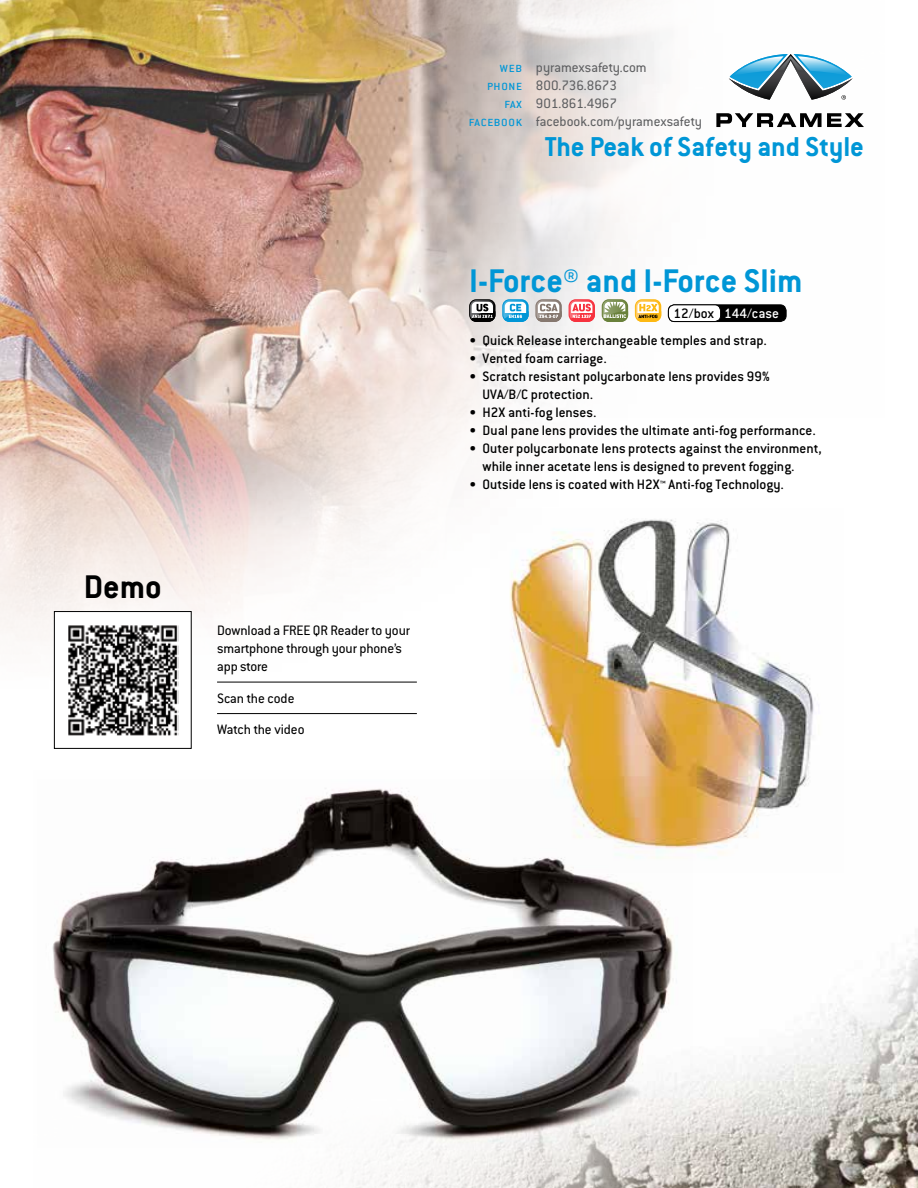
<style>
.page{position:relative;width:918px;height:1188px;background:#fff}
.page>*{position:absolute;margin:0;border:0;box-sizing:border-box;transform-origin:0 0}
.t1{font:700 36px "Conduit ITC Std";color:#0096d6}
.t2{font:700 36px "Conduit ITC Std";color:#000}
.t3{font:700 30px "Conduit ITC Std";color:#0096d6}
.t4{font:500 15px/18px "Conduit ITC Std";color:#000}
.t5{font:15px/18px "Conduit ITC Std";letter-spacing:-.005em;color:#000}
.t6{font:15px "Conduit ITC Std";color:#5f6062}
.t7{font:500 15px "Conduit ITC Std";color:#fff}
.s1{color:#0096d6}
.s2{color:#000}
</style>
<div class="page">
<img style="left:338px;top:943px;width:580px;height:245px">
<img style="left:0;top:0;width:744px;height:709px">
<svg style="left:469px;top:299px;width:27px;height:23px"></svg>
<svg style="left:469px;top:300px;width:27px;height:22px"></svg>
<svg style="left:502px;top:299px;width:27px;height:23px"></svg>
<svg style="left:502px;top:300px;width:27px;height:22px"></svg>
<svg style="left:535px;top:299px;width:27px;height:23px"></svg>
<svg style="left:535px;top:300px;width:27px;height:22px"></svg>
<svg style="left:569px;top:299px;width:26px;height:23px"></svg>
<svg style="left:569px;top:300px;width:26px;height:22px"></svg>
<svg style="left:602px;top:299px;width:26px;height:23px"></svg>
<svg style="left:602px;top:300px;width:26px;height:22px"></svg>
<svg style="left:635px;top:299px;width:26px;height:23px"></svg>
<svg style="left:635px;top:300px;width:26px;height:22px"></svg>
<div style="left:668px;top:305px;width:118px;height:17px;background:#000;border-radius:6px"></div>
<div style="left:668px;top:304px;width:118px;height:18px;border:1px solid #000;border-radius:6px"></div>
<div style="left:668px;top:305px;width:53px;height:17px;background:#fff;border-radius:6px"></div>
<div style="left:668px;top:304px;width:53px;height:18px;border:1px solid #000;border-radius:6px"></div>
<hr style="left:217px;top:682px;width:200px;height:1px;background:#000">
<hr style="left:217px;top:713px;width:200px;height:1px;background:#000">
<div style="left:54px;top:612px;width:137px;height:136px;background:#fff"></div>
<img style="left:68px;top:625px;width:111px;height:111px">
<div style="left:54px;top:611px;width:138px;height:138px;border:1px solid #000"></div>
<img style="left:491px;top:508px;width:323px;height:347px">
<svg style="left:716px;top:113px;width:148px;height:14px"></svg>
<svg style="left:729px;top:54px;width:124px;height:46px"></svg>
<img style="left:52px;top:780px;width:640px;height:368px">
<h1 class="t2" style="left:84px;top:565px;width:79px">Demo</h1>
<p class="t5" style="left:217px;top:621px;width:194px">Download a FREE QR Reader to your smartphone through your phone’s app store</p>
<p class="t5" style="left:217px;top:682px;width:89px;line-height:31.5px">Scan the code<br>Watch the video</p>
<p class="t6" style="left:500px;top:58px;width:149px"><span class="s1">web</span> pyramexsafety.com</p>
<p class="t6" style="left:487px;top:76px;width:132px"><span class="s1">phone</span> 800.736.8673</p>
<p class="t6" style="left:504px;top:94px;width:114px"><span class="s1">fax</span> 901.861.4967</p>
<p class="t6" style="left:469px;top:112px;width:235px"><span class="s1">facebook</span> facebook.com/pyramexsafety</p>
<h2 class="t3" style="left:545px;top:129px;width:321px">The Peak of Safety and Style</h2>
<h1 class="t1" style="left:469px;top:259px;width:335px">I-Force® and I-Force Slim</h1>
<p class="t7" style="left:674px;top:304px;width:107px"><span class="s2">12/box</span> 144/case</p>
<p class="t4" style="left:469px;top:331px;width:299px">• Quick Release interchangeable temples and strap.</p>
<p class="t4" style="left:469px;top:349px;width:139px">• Vented foam carriage.</p>
<p class="t4" style="left:483px;top:367px;width:289px;text-indent:-14px">• Scratch resistant polycarbonate lens provides 99%<br>UVA/B/C protection.</p>
<p class="t4" style="left:469px;top:403px;width:129px">• H2X anti-fog lenses.</p>
<p class="t4" style="left:469px;top:421px;width:348px">• Dual pane lens provides the ultimate anti-fog performance.</p>
<p class="t4" style="left:483px;top:439px;width:341px;text-indent:-14px">• Outer polycarbonate lens protects against the environment, while inner acetate lens is designed to prevent fogging.</p>
<p class="t4" style="left:469px;top:475px;width:316px">• Outside lens is coated with H2X™ Anti-fog Technology.</p>
</div>
